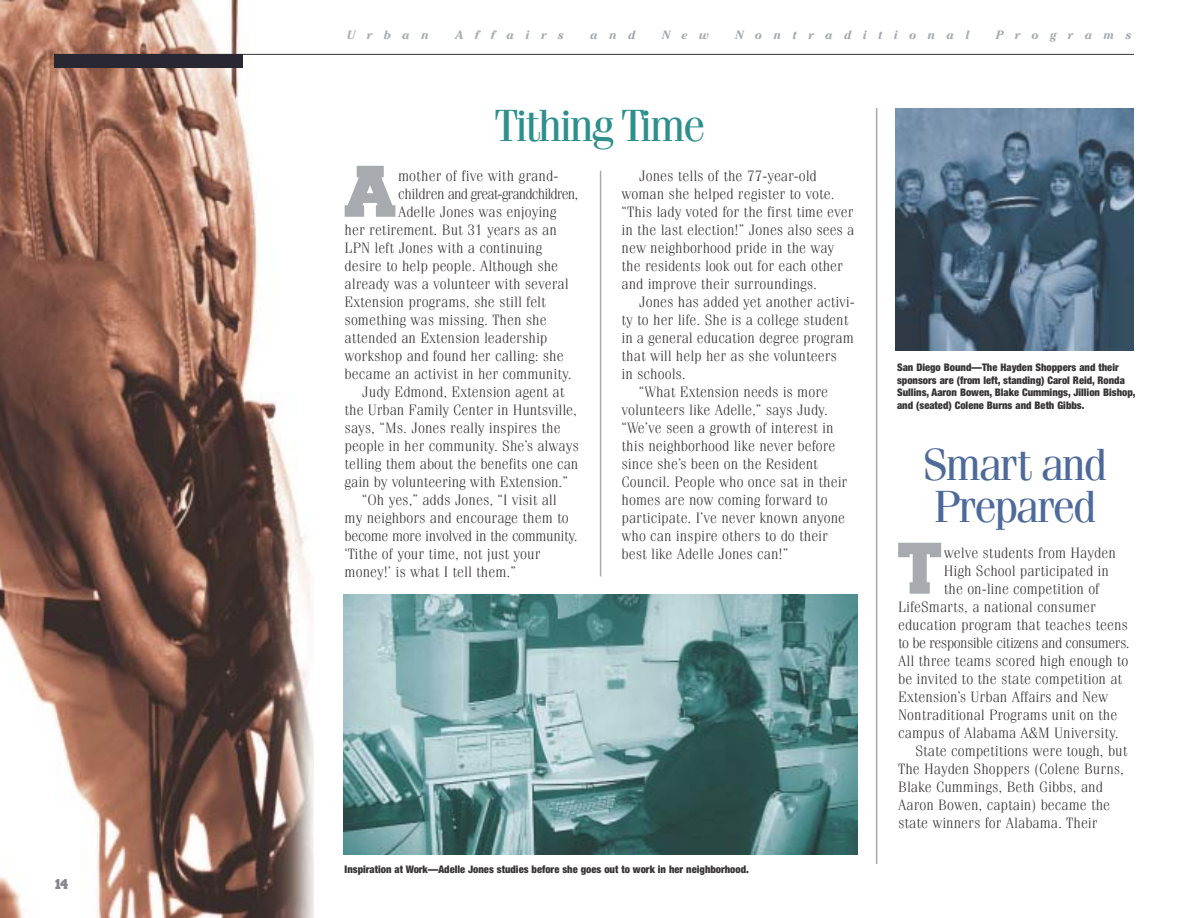
<style>
.page{position:relative;width:1188px;height:918px;background:#fff}
.page>*{position:absolute;margin:0;border:0;box-sizing:border-box;transform-origin:0 0}
.t1{font:61.2px "Collegiate Black FLF";color:#a7aaaf}
.t2{font:45px/42px "Fenice";letter-spacing:-.055em;color:#4e6a9b}
.t3{font:45px "Fenice";letter-spacing:-.055em;color:#2e8f8d}
.t4{font:300 15px/18px "Fenice";color:#373435}
.t5{font:300 15px "Fenice";letter-spacing:-.035em;color:#373435}
.t6{font:300 15px "Fenice";letter-spacing:-.025em;color:#373435}
.t7{font:300 15px "Fenice";letter-spacing:-.055em;color:#373435}
.t8{font:italic 700 12px "Cheltenham";letter-spacing:.94em;color:#a7aaaf}
.t9{font:12px "Collegiate Black FLF";color:#86868a}
.t10{font:900 condensed 10.5px/12.6px "Helvetica Neue";color:#373435}
</style>
<div class="page">
<img style="left:0;top:0;width:314px;height:918px">
<hr style="left:600px;top:171px;width:1px;height:406px;background:#a7aaaf">
<hr style="left:876px;top:108px;width:1px;height:756px;background:#a7aaaf">
<hr style="left:54px;top:54px;width:1080px;height:1px;background:#373435">
<div style="left:54px;top:54px;width:189px;height:14px;background:#292731"></div>
<img style="left:343px;top:595px;width:514px;height:259px">
<img style="left:896px;top:108px;width:238px;height:243px">
<p class="t9" style="left:56px;top:879px;width:14px">14</p>
<p class="t8" style="left:347px;top:31px;width:84px">Urban</p>
<p class="t8" style="left:455px;top:31px;width:110px">Affairs</p>
<p class="t8" style="left:590px;top:31px;width:47px">and</p>
<p class="t8" style="left:662px;top:31px;width:49px">New</p>
<p class="t8" style="left:735px;top:31px;width:236px">Nontraditional</p>
<p class="t8" style="left:996px;top:31px;width:137px">Programs</p>
<h2 class="t3" style="left:495px;top:109px;width:212px">Tithing Time</h2>
<h1 class="t1" style="left:345px;top:166px;width:55px">A</h1>
<p class="t4" style="left:398px;top:168px;width:162px">mother of five with grand-</p>
<p class="t7" style="left:398px;top:188px;width:182px">children and great-grandchildren,</p>
<p class="t4" style="left:398px;top:204px;width:160px">Adelle Jones was enjoying</p>
<p class="t4" style="left:345px;top:222px;width:214px">her retirement. But 31 years as an</p>
<p class="t4" style="left:345px;top:240px;width:199px">LPN left Jones with a continuing</p>
<p class="t4" style="left:345px;top:258px;width:215px">desire to help people. Although she</p>
<p class="t4" style="left:345px;top:276px;width:226px">already was a volunteer with several</p>
<p class="t4" style="left:345px;top:294px;width:203px">Extension programs, she still felt</p>
<p class="t4" style="left:345px;top:312px;width:204px">something was missing. Then she</p>
<p class="t4" style="left:345px;top:330px;width:204px">attended an Extension leadership</p>
<p class="t4" style="left:345px;top:348px;width:221px">workshop and found her calling: she</p>
<p class="t4" style="left:345px;top:366px;width:229px">became an activist in her community.</p>
<p class="t4" style="left:362px;top:384px;width:204px">Judy Edmond, Extension agent at</p>
<p class="t4" style="left:345px;top:402px;width:234px">the Urban Family Center in Huntsville,</p>
<p class="t4" style="left:345px;top:420px;width:218px">says, “Ms. Jones really inspires the</p>
<p class="t4" style="left:345px;top:438px;width:236px">people in her community. She’s always</p>
<p class="t4" style="left:345px;top:456px;width:235px">telling them about the benefits one can</p>
<p class="t4" style="left:345px;top:474px;width:225px">gain by volunteering with Extension.”</p>
<p class="t4" style="left:362px;top:492px;width:196px">“Oh yes,” adds Jones, “I visit all</p>
<p class="t4" style="left:345px;top:510px;width:226px">my neighbors and encourage them to</p>
<p class="t6" style="left:345px;top:530px;width:235px">become more involved in the community.</p>
<p class="t4" style="left:345px;top:546px;width:197px">‘Tithe of your time, not just your</p>
<p class="t4" style="left:345px;top:564px;width:173px">money!’ is what I tell them.”</p>
<p class="t4" style="left:622px;top:168px;width:234px;text-indent:17px">Jones tells of the 77-year-old woman she helped register to vote. “This lady voted for the first time ever in the last election!” Jones also sees a new neighborhood pride in the way the residents look out for each other and improve their surroundings.</p>
<p class="t4" style="left:639px;top:294px;width:218px">Jones has added yet another activi-</p>
<p class="t4" style="left:622px;top:312px;width:228px">ty to her life. She is a college student</p>
<p class="t4" style="left:622px;top:330px;width:234px">in a general education degree program</p>
<p class="t4" style="left:622px;top:348px;width:217px">that will help her as she volunteers</p>
<p class="t4" style="left:622px;top:366px;width:66px">in schools.</p>
<p class="t4" style="left:639px;top:384px;width:191px">“What Extension needs is more</p>
<p class="t4" style="left:622px;top:402px;width:208px">volunteers like Adelle,” says Judy.</p>
<p class="t4" style="left:622px;top:420px;width:214px">“We’ve seen a growth of interest in</p>
<p class="t4" style="left:622px;top:438px;width:215px">this neighborhood like never before</p>
<p class="t4" style="left:622px;top:456px;width:198px">since she’s been on the Resident</p>
<p class="t4" style="left:622px;top:474px;width:227px">Council. People who once sat in their</p>
<p class="t4" style="left:622px;top:492px;width:208px">homes are now coming forward to</p>
<p class="t4" style="left:622px;top:510px;width:225px">participate. I’ve never known anyone</p>
<p class="t4" style="left:622px;top:528px;width:208px">who can inspire others to do their</p>
<p class="t4" style="left:622px;top:546px;width:168px">best like Adelle Jones can!”</p>
<h1 class="t1" style="left:898px;top:543px;width:47px">T</h1>
<p class="t4" style="left:944px;top:545px;width:173px">welve students from Hayden</p>
<p class="t10" style="left:897px;top:362px;width:240px">San Diego Bound—The Hayden Shoppers and their sponsors are (from left, standing) Carol Reid, Ronda Sullins, Aaron Bowen, Blake Cummings, Jillion Bishop, and (seated) Colene Burns and Beth Gibbs.</p>
<h2 class="t2" style="left:923px;top:447px;width:185px">Smart and<br>Prepared</h2>
<p class="t4" style="left:944px;top:563px;width:166px">High School participated in</p>
<p class="t4" style="left:944px;top:581px;width:157px">the on-line competition of</p>
<p class="t4" style="left:898px;top:599px;width:199px">LifeSmarts, a national consumer</p>
<p class="t4" style="left:898px;top:617px;width:231px">education program that teaches teens</p>
<p class="t5" style="left:898px;top:637px;width:233px">to be responsible citizens and consumers.</p>
<p class="t4" style="left:898px;top:653px;width:232px">All three teams scored high enough to</p>
<p class="t4" style="left:898px;top:671px;width:226px">be invited to the state competition at</p>
<p class="t4" style="left:898px;top:689px;width:212px">Extension’s Urban Affairs and New</p>
<p class="t4" style="left:898px;top:707px;width:221px">Nontraditional Programs unit on the</p>
<p class="t4" style="left:898px;top:725px;width:222px">campus of Alabama A&amp;M University.</p>
<p class="t4" style="left:915px;top:743px;width:214px">State competitions were tough, but</p>
<p class="t4" style="left:898px;top:761px;width:227px">The Hayden Shoppers (Colene Burns,</p>
<p class="t4" style="left:898px;top:779px;width:206px">Blake Cummings, Beth Gibbs, and</p>
<p class="t4" style="left:898px;top:797px;width:214px">Aaron Bowen, captain) became the</p>
<p class="t4" style="left:898px;top:815px;width:201px">state winners for Alabama. Their</p>
<p class="t10" style="left:345px;top:864px;width:406px">Inspiration at Work—Adelle Jones studies before she goes out to work in her neighborhood.</p>
</div>
